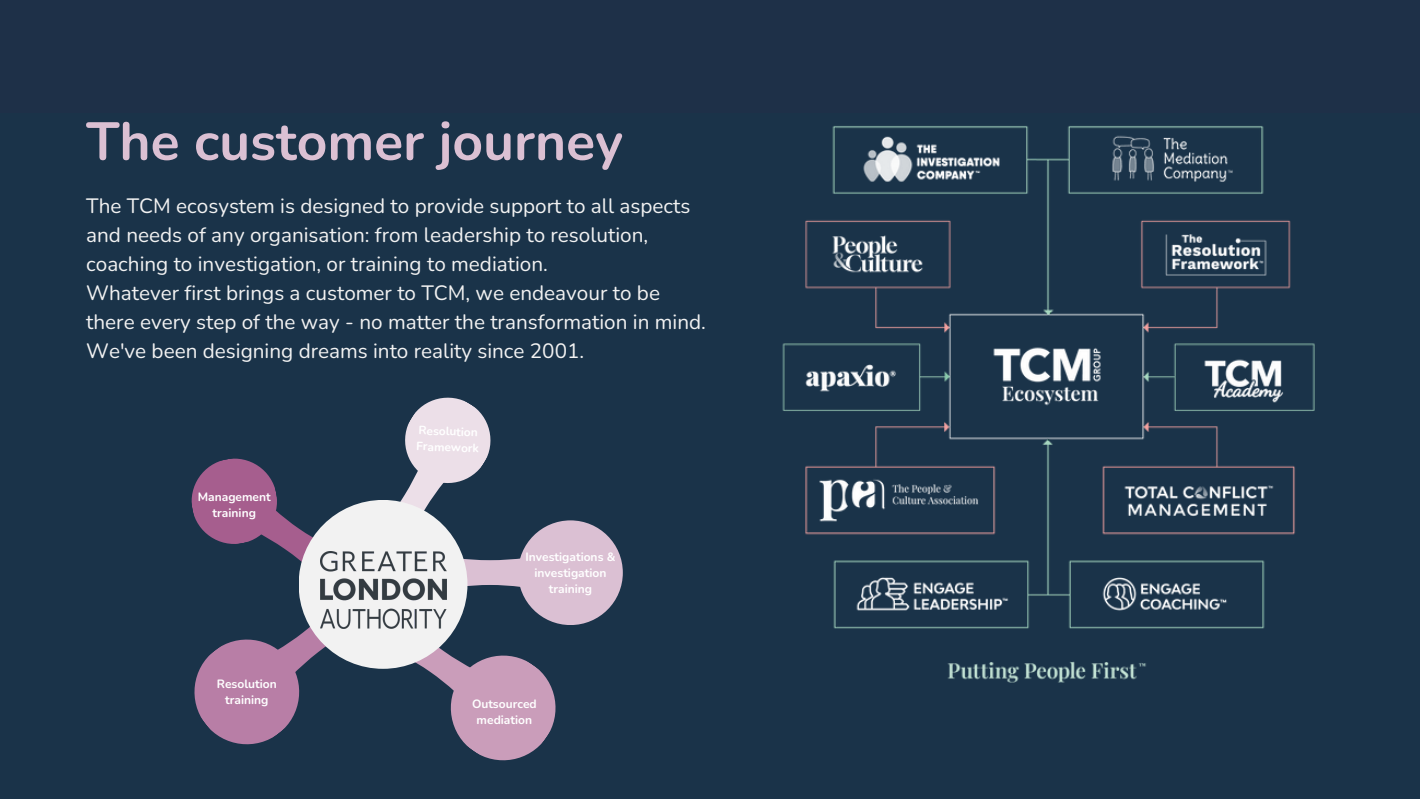
<style>
.page{position:relative;width:1420px;height:799px;background:#1a3349}
.page>*{position:absolute;margin:0;border:0;box-sizing:border-box;transform-origin:0 0}
.t1{font:700 53.4px "Nunito";color:#dbc0d3}
.t2{font:20.7px/28.8px "Nunito";color:#f2f2f2}
.t3{font:700 12px/15.9px "Nunito";color:#fff;text-align:center}
</style>
<div class="page">
<div style="left:0;top:0;width:1420px;height:113px;background:#1e3048"></div>
<img style="left:782px;top:126px;width:533px;height:557px">
<div style="left:299px;top:500px;width:168px;height:169px;background:#f2f2f2;border-radius:50%"></div>
<div style="left:518px;top:520px;width:105px;height:105px;background:#dbc0d3;border-radius:50%"></div>
<svg style="left:194px;top:595px;width:169px;height:150px"></svg>
<svg style="left:383px;top:617px;width:180px;height:144px"></svg>
<svg style="left:372px;top:397px;width:172px;height:193px"></svg>
<svg style="left:191px;top:458px;width:155px;height:118px"></svg>
<img style="left:320px;top:552px;width:126px;height:76px">
<p class="t1" style="left:86px;top:106px;width:538px">The customer journey</p>
<p class="t2" style="left:86px;top:192px;width:605px">The TCM ecosystem is designed to provide support to all aspects and needs of any organisation: from leadership to resolution, coaching to investigation, or training to mediation.</p>
<p class="t2" style="left:86px;top:279px;width:621px">Whatever first brings a customer to TCM, we endeavour to be there every step of the way - no matter the transformation in mind.<br>We've been designing dreams into reality since 2001.</p>
<p class="t3" style="left:198px;top:489px;width:74px">Management training</p>
<p class="t3" style="left:217px;top:676px;width:61px">Resolution</p>
<p class="t3" style="left:225px;top:692px;width:45px">training</p>
<p class="t3" style="left:417px;top:422px;width:64px;text-align:left;rotate:2deg">Resolution<br>Framework</p>
<p class="t3" style="left:525px;top:549px;width:91px">Investigations &amp; investigation training</p>
<p class="t3" style="left:472px;top:696px;width:66px">Outsourced mediation</p>
</div>
